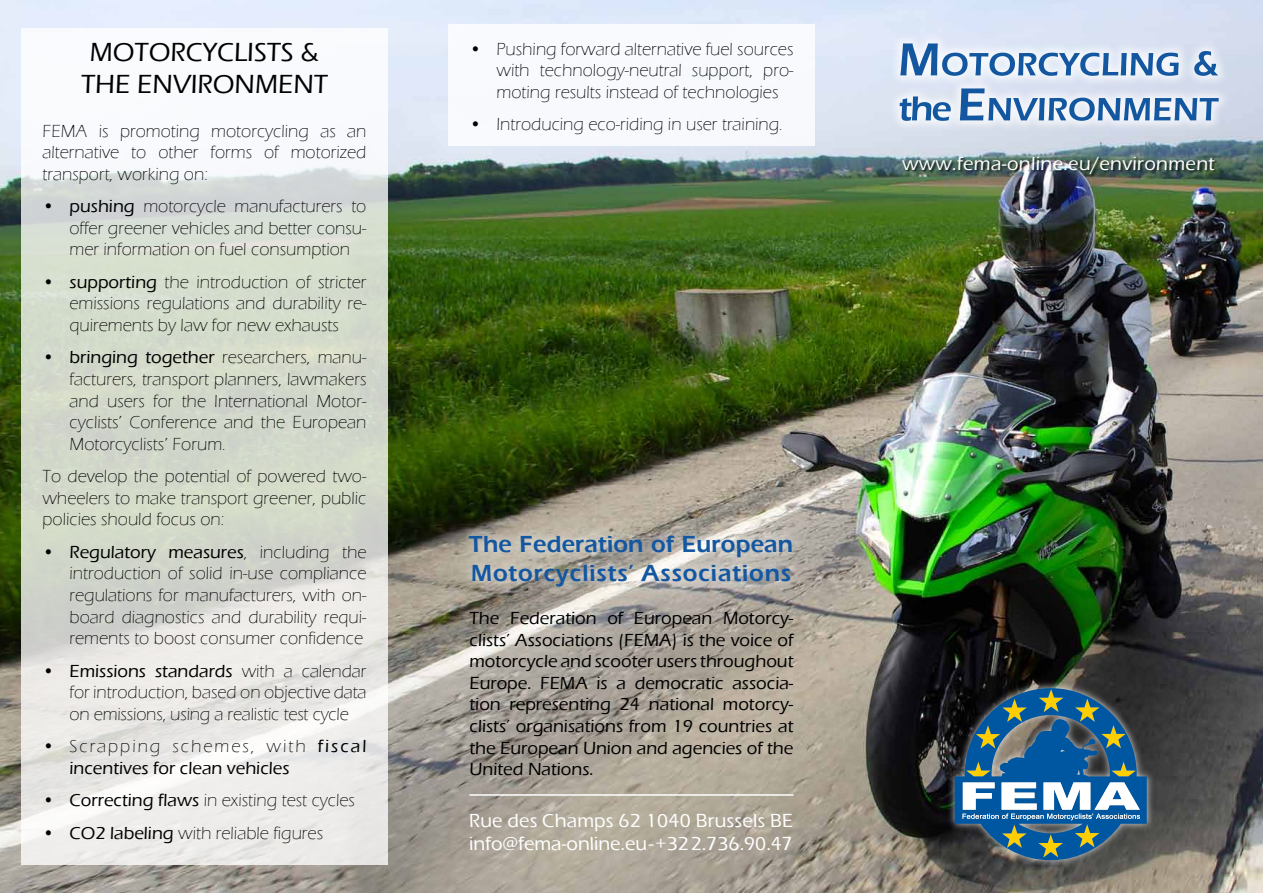
<style>
.page{position:relative;width:1263px;height:893px;background:#fff}
.page>*{position:absolute;margin:0;border:0;box-sizing:border-box;transform-origin:0 0}
.t1{font:500 27px/32.4px "Eras ITC";color:#000;text-align:center}
.t2{font:600 24px/28.8px "Eras ITC";color:#1457a1}
.t3{font:500 19.5px/23.4px "Eras ITC";letter-spacing:.02em;color:#fff}
.t4{font:300 18px/21.6px "Eras ITC";color:#000;text-align:justify}
.t5{font:500 18px/21.6px "Eras ITC";color:#000}
.s1{font-weight:500}
.s2{font-weight:300}
</style>
<div class="page">
<img style="left:0;top:0;width:1263px;height:893px">
<svg style="left:21px;top:28px;width:367px;height:837px"></svg>
<div style="left:448px;top:24px;width:367px;height:122px;background:#f8f9fd"></div>
<img style="left:949px;top:678px;width:209px;height:187px">
<svg style="left:955px;top:688px;width:192px;height:172px;background:#446b83"></svg>
<div style="left:902px;top:156px;width:316px;height:21px;background:#000;opacity:.75"></div>
<div style="left:455px;top:521px;width:352px;height:80px;background:#fff;opacity:.65"></div>
<hr style="left:469px;top:794px;width:324px;height:2px;background:#fff">
<div style="left:888px;top:32px;width:342px;height:101px;background:#fff;opacity:.75"></div>
<svg style="left:899px;top:88px;width:320px;height:33px"></svg>
<svg style="left:900px;top:43px;width:318px;height:33px"></svg>
<h1 class="t1" style="left:81px;top:36px;width:248px">MOTORCYCLISTS &amp;<br>THE ENVIRONMENT</h1>
<p class="t4" style="left:43px;top:120px;width:325px">FEMA is promoting motorcycling as an alternative to other forms of motorized transport, working on:</p>
<p class="t4" style="left:70px;top:196px;width:298px;text-indent:-27px"><span class="s1">• pushing</span> motorcycle manufacturers to offer greener vehicles and better consu&shy;mer information on fuel consumption</p>
<p class="t4" style="left:70px;top:271px;width:298px;text-indent:-27px"><span class="s1">• supporting</span> the introduction of stricter emissions regulations and durability re&shy;quirements by law for new exhausts</p>
<p class="t4" style="left:70px;top:347px;width:298px;text-indent:-27px"><span class="s1">• bringing together</span> researchers, manu&shy;facturers, transport planners, lawmakers and users for the International Motor&shy;cyclists’ Conference and the European Motorcyclists’ Forum.</p>
<p class="t4" style="left:43px;top:466px;width:325px">To develop the potential of powered two&shy;wheelers to make transport greener, public policies should focus on:</p>
<p class="t4" style="left:70px;top:541px;width:298px;text-indent:-27px"><span class="s1">• Regulatory measures</span>, including the introduction of solid in-use compliance regulations for manufacturers, with on&shy;board diagnostics and durability requi&shy;rements to boost consumer confidence</p>
<p class="t4" style="left:70px;top:660px;width:298px;text-indent:-27px"><span class="s1">• Emissions standards</span> with a calendar for introduction, based on objective data on emissions, using a realistic test cycle</p>
<p class="t5" style="left:70px;top:736px;width:298px;text-indent:-27px"><span class="s2">• Scrapping schemes, with</span> fiscal incentives for clean vehicles</p>
<p class="t4" style="left:43px;top:790px;width:314px"><span class="s1">• Correcting flaws</span> in existing test cycles</p>
<p class="t4" style="left:43px;top:822px;width:282px"><span class="s1">• CO2 labeling</span> with reliable figures</p>
<p class="t4" style="left:496px;top:38px;width:298px;text-indent:-27px">• Pushing forward alternative fuel sources with technology-neutral support, pro&shy;moting results instead of technologies</p>
<p class="t4" style="left:469px;top:114px;width:315px">• Introducing eco-riding in user training.</p>
<h2 class="t2" style="left:469px;top:530px;width:327px">The Federation of European<br>Motorcyclists’ Associations</h2>
<p class="t5" style="left:469px;top:607px;width:325px;text-align:justify">The Federation of European Motorcy&shy;clists’ Associations (FEMA) is the voice of motorcycle and scooter users throughout Europe. FEMA is a democratic associa&shy;tion representing 24 national motorcy&shy;clists’ organisations from 19 countries at the European Union and agencies of the United Nations.</p>
<p class="t3" style="left:469px;top:809px;width:327px">Rue des Champs 62 1040 Brussels BE info@fema-online.eu-+322.736.90.47</p>
<p class="t3" style="left:902px;top:152px;width:314px">www.fema-online.eu/environment</p>
</div>
